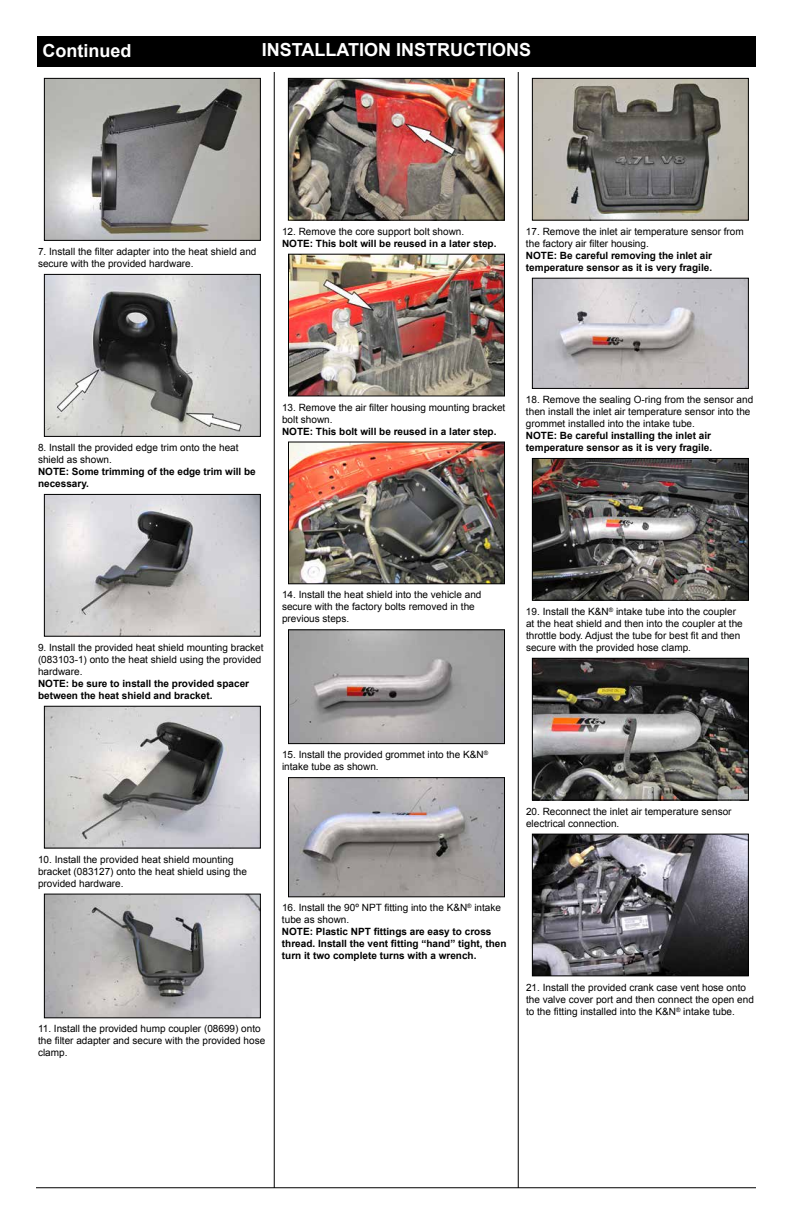
<style>
.page{position:relative;width:792px;height:1224px;background:#fff}
.page>*{position:absolute;margin:0;border:0;box-sizing:border-box;transform-origin:0 0}
.t1{font:700 18px "Arial";color:#fff}
.t2{font:10px/12px "Arial";color:#000}
.t3{font:700 10px/12px "Arial";color:#000}
</style>
<div class="page">
<div style="left:37px;top:36px;width:719px;height:31px;background:#000"></div>
<hr style="left:274px;top:72px;width:1px;height:1116px;background:#000">
<hr style="left:518px;top:72px;width:1px;height:1116px;background:#000">
<hr style="left:36px;top:1188px;width:720px;height:1px;background:#000">
<img style="left:46px;top:80px;width:213px;height:159px">
<div style="left:44px;top:78px;width:217px;height:163px;border:1px solid #000"></div>
<img style="left:46px;top:276px;width:213px;height:159px">
<div style="left:44px;top:274px;width:217px;height:163px;border:1px solid #000"></div>
<img style="left:46px;top:496px;width:213px;height:139px">
<div style="left:44px;top:494px;width:217px;height:143px;border:1px solid #000"></div>
<img style="left:46px;top:708px;width:213px;height:138px">
<div style="left:44px;top:706px;width:217px;height:142px;border:1px solid #000"></div>
<img style="left:290px;top:80px;width:213px;height:139px">
<div style="left:288px;top:78px;width:217px;height:143px;border:1px solid #000"></div>
<img style="left:290px;top:256px;width:213px;height:138px">
<div style="left:288px;top:254px;width:217px;height:142px;border:1px solid #000"></div>
<img style="left:290px;top:444px;width:213px;height:138px">
<div style="left:288px;top:442px;width:217px;height:142px;border:1px solid #000"></div>
<img style="left:534px;top:460px;width:213px;height:139px">
<div style="left:532px;top:458px;width:217px;height:143px;border:1px solid #000"></div>
<img style="left:534px;top:660px;width:213px;height:138px">
<div style="left:532px;top:658px;width:217px;height:142px;border:1px solid #000"></div>
<img style="left:534px;top:836px;width:213px;height:138px">
<div style="left:532px;top:834px;width:217px;height:142px;border:1px solid #000"></div>
<img style="left:534px;top:80px;width:213px;height:139px">
<div style="left:532px;top:78px;width:217px;height:143px;border:1px solid #000"></div>
<img style="left:534px;top:280px;width:213px;height:107px">
<div style="left:532px;top:278px;width:217px;height:111px;border:1px solid #000"></div>
<img style="left:290px;top:631px;width:213px;height:111px">
<div style="left:288px;top:629px;width:217px;height:115px;border:1px solid #000"></div>
<img style="left:290px;top:779px;width:213px;height:116px">
<div style="left:288px;top:777px;width:217px;height:120px;border:1px solid #000"></div>
<img style="left:46px;top:896px;width:213px;height:120px">
<div style="left:44px;top:894px;width:217px;height:124px;border:1px solid #000"></div>
<h1 class="t1" style="left:42px;top:38px;width:90px">Continued</h1>
<h1 class="t1" style="left:262px;top:37px;width:271px">INSTALLATION INSTRUCTIONS</h1>
<p class="t2" style="left:38px;top:246px;width:220px">7. Install the filter adapter into the heat shield and secure with the provided hardware.</p>
<p class="t2" style="left:282px;top:225px;width:184px">12. Remove the core support bolt shown.</p>
<p class="t3" style="left:282px;top:238px;width:216px">NOTE: This bolt will be reused in a later step.</p>
<p class="t2" style="left:526px;top:225px;width:219px">17. Remove the inlet air temperature sensor from the factory air filter housing.</p>
<p class="t3" style="left:526px;top:250px;width:188px">NOTE: Be careful removing the inlet air temperature sensor as it is very fragile.</p>
<p class="t2" style="left:38px;top:442px;width:202px">8. Install the provided edge trim onto the heat shield as shown.</p>
<p class="t3" style="left:38px;top:466px;width:219px">NOTE: Some trimming of the edge trim will be necessary.</p>
<p class="t2" style="left:282px;top:401px;width:225px">13. Remove the air filter housing mounting bracket bolt shown.</p>
<p class="t3" style="left:282px;top:425px;width:216px">NOTE: This bolt will be reused in a later step.</p>
<p class="t2" style="left:526px;top:394px;width:229px">18. Remove the sealing O-ring from the sensor and then install the inlet air temperature sensor into the grommet installed into the intake tube.</p>
<p class="t3" style="left:526px;top:430px;width:188px">NOTE: Be careful installing the inlet air temperature sensor as it is very fragile.</p>
<p class="t2" style="left:38px;top:641px;width:227px">9. Install the provided heat shield mounting bracket (083103-1) onto the heat shield using the provided hardware.</p>
<p class="t3" style="left:38px;top:678px;width:213px">NOTE: be sure to install the provided spacer between the heat shield and bracket.</p>
<p class="t2" style="left:282px;top:589px;width:201px">14. Install the heat shield into the vehicle and secure with the factory bolts removed in the previous steps.</p>
<p class="t2" style="left:526px;top:605px;width:218px">19. Install the K&amp;N<sup>®</sup> intake tube into the coupler at the heat shield and then into the coupler at the throttle body. Adjust the tube for best fit and then secure with the provided hose clamp.</p>
<p class="t2" style="left:282px;top:749px;width:208px">15. Install the provided grommet into the K&amp;N<sup>® </sup>intake tube as shown.</p>
<p class="t2" style="left:38px;top:853px;width:211px">10. Install the provided heat shield mounting bracket (083127) onto the heat shield using the provided hardware.</p>
<p class="t2" style="left:282px;top:902px;width:221px">16. Install the 90º NPT fitting into the K&amp;N<sup>®</sup> intake tube as shown.</p>
<p class="t3" style="left:282px;top:926px;width:226px">NOTE: Plastic NPT fittings are easy to cross thread. Install the vent fitting “hand” tight, then turn it two complete turns with a wrench.</p>
<p class="t2" style="left:38px;top:1023px;width:229px">11. Install the provided hump coupler (08699) onto the filter adapter and secure with the provided hose clamp.</p>
<p class="t2" style="left:526px;top:805px;width:207px">20. Reconnect the inlet air temperature sensor electrical connection.</p>
<p class="t2" style="left:526px;top:981px;width:229px">21. Install the provided crank case vent hose onto the valve cover port and then connect the open end to the fitting installed into the K&amp;N<sup>®</sup> intake tube.</p>
</div>
